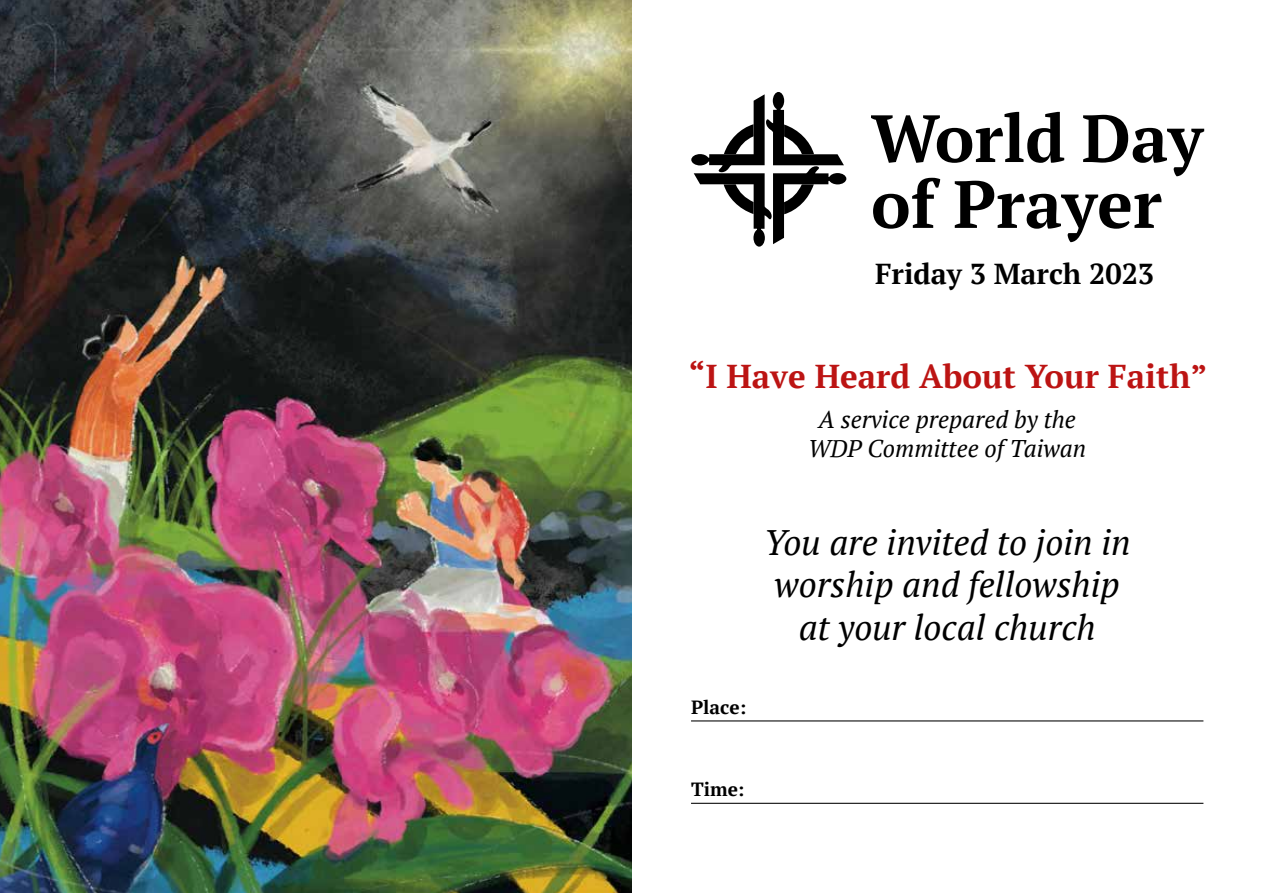
<style>
.page{position:relative;width:1263px;height:893px;background:#fff}
.page>*{position:absolute;margin:0;border:0;box-sizing:border-box;transform-origin:0 0}
.t1{font:700 66.6px/65.8px "PT Serif";color:#000}
.t2{font:italic 35.4px/42.5px "PT Serif";color:#000;text-align:center}
.t3{font:700 33px "PT Serif";color:#bc1413}
.t4{font:700 28.8px "PT Serif";color:#000}
.t5{font:italic 24.15px/29px "PT Serif";color:#000;text-align:center}
.t6{font:700 19.05px "PT Serif";color:#000}
</style>
<div class="page">
<img style="left:0;top:0;width:631px;height:893px">
<svg style="left:691px;top:92px;width:155px;height:155px"></svg>
<hr style="left:691px;top:720px;width:512px;height:1px;background:#000">
<hr style="left:691px;top:803px;width:512px;height:1px;background:#000">
<h1 class="t1" style="left:871px;top:105px;width:334px">World Day of Prayer</h1>
<p class="t4" style="left:875px;top:255px;width:281px">Friday 3 March 2023</p>
<p class="t3" style="left:688px;top:355px;width:520px">“I Have Heard About Your Faith”</p>
<p class="t5" style="left:808px;top:405px;width:279px">A service prepared by the<br>WDP Committee of Taiwan</p>
<p class="t6" style="left:691px;top:694px;width:57px">Place:</p>
<p class="t2" style="left:764px;top:521px;width:369px">You are invited to join in worship and fellowship at your local church</p>
<p class="t6" style="left:691px;top:777px;width:55px">Time:</p>
</div>
